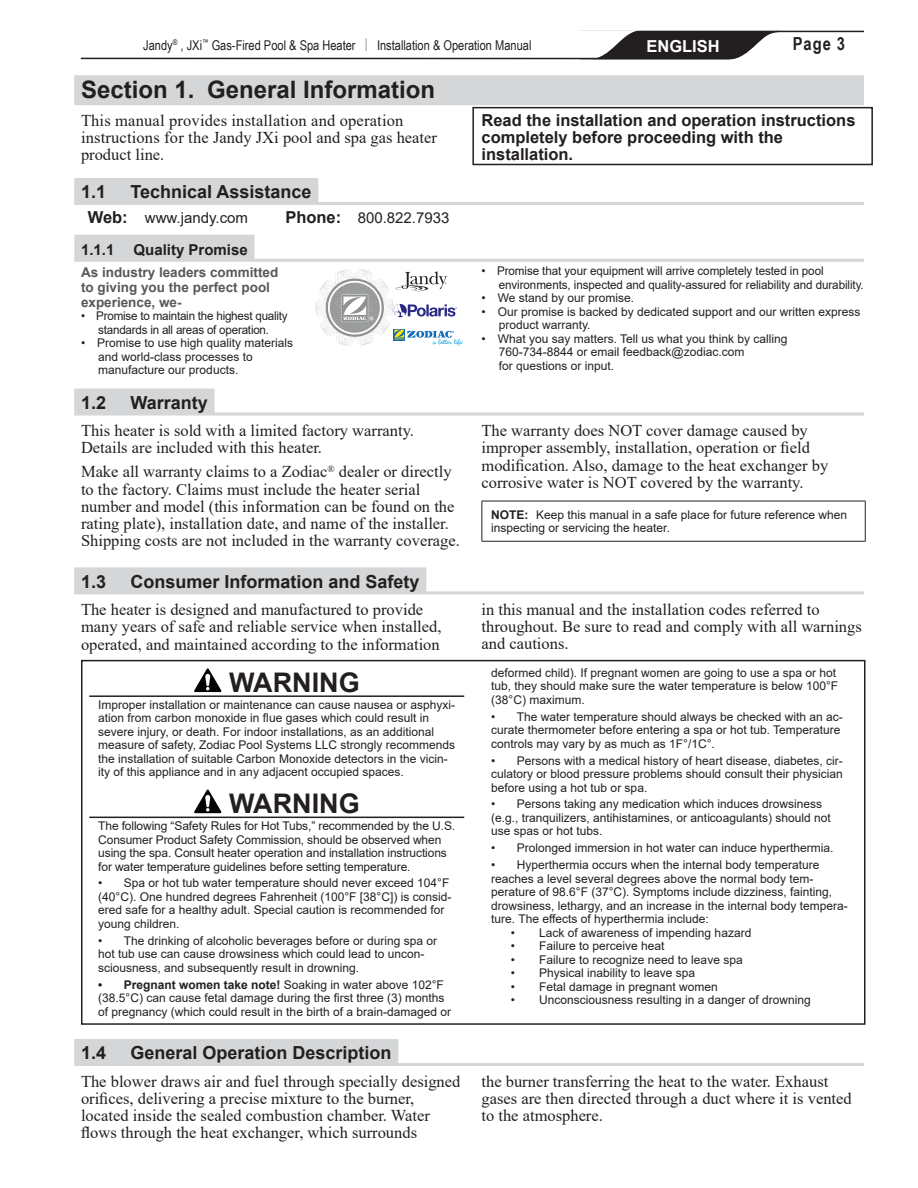
<style>
.page{position:relative;width:918px;height:1188px;background:#fff}
.page>*{position:absolute;margin:0;border:0;box-sizing:border-box;transform-origin:0 0}
.t1{font:700 27px "Arial";color:#231f20}
.t2{font:700 24px "Arial";color:#231f20}
.t3{font:700 18px "Arial";color:#231f20}
.t4{font:700 18px "Arial Narrow";color:#231f20}
.t5{font:16.5px/17.2px "Times New Roman";color:#231f20}
.t6{font:700 16.5px/17.2px "Arial";color:#231f20}
.t7{font:700 16.5px "Arial";color:#fff}
.t8{font:15px "Arial";color:#231f20}
.t9{font:700 15px "Arial";color:#231f20}
.t10{font:700 13.5px/15px "Arial";color:#57585a}
.t11{font:13.5px "Arial Narrow";color:#231f20}
.t12{font:12px/13.5px "Arial";color:#231f20}
.t13{font:12px/13.5px "Arial";letter-spacing:-.02em;color:#231f20;text-align:center}
.s1{color:#939598}
.s2{font-weight:700;font-size:16.5px}
.s3{font-weight:700}
</style>
<div class="page">
<svg style="left:80px;top:30px;width:784px;height:30px"></svg>
<div style="left:74px;top:75px;width:790px;height:30px;background:#d5d6d8"></div>
<hr style="left:74px;top:202px;width:790px;height:3px;background:#d5d6d8">
<div style="left:74px;top:178px;width:244px;height:25px;background:#d5d6d8"></div>
<hr style="left:74px;top:259px;width:790px;height:3px;background:#d5d6d8">
<div style="left:74px;top:235px;width:180px;height:25px;background:#d5d6d8"></div>
<hr style="left:74px;top:413px;width:790px;height:3px;background:#d5d6d8">
<div style="left:74px;top:389px;width:141px;height:25px;background:#d5d6d8"></div>
<hr style="left:482px;top:501px;width:384px;height:1px;background:#231f20">
<hr style="left:482px;top:501px;width:1px;height:40px;background:#231f20">
<hr style="left:865px;top:501px;width:1px;height:40px;background:#231f20">
<hr style="left:482px;top:541px;width:384px;height:1px;background:#231f20">
<hr style="left:74px;top:591px;width:790px;height:3px;background:#d5d6d8">
<div style="left:74px;top:567px;width:352px;height:26px;background:#d5d6d8"></div>
<hr style="left:74px;top:1063px;width:790px;height:3px;background:#d5d6d8">
<div style="left:74px;top:1039px;width:324px;height:26px;background:#d5d6d8"></div>
<hr style="left:89px;top:695px;width:375px;height:2px;background:#231f20">
<hr style="left:89px;top:817px;width:375px;height:1px;background:#231f20">
<svg style="left:194px;top:668px;width:28px;height:24px"></svg>
<svg style="left:194px;top:789px;width:28px;height:24px"></svg>
<div style="left:81px;top:660px;width:785px;height:365px;border:2px solid #231f20"></div>
<div style="left:472px;top:107px;width:401px;height:58px;border:2px solid #231f20"></div>
<img style="left:315px;top:269px;width:79px;height:77px">
<svg style="left:395px;top:272px;width:52px;height:20px"></svg>
<svg style="left:394px;top:304px;width:63px;height:13px"></svg>
<svg style="left:394px;top:330px;width:69px;height:16px"></svg>
<p class="t11" style="left:143px;top:35px;width:390px">Jandy<sup>®</sup> , JXi<sup>™</sup> Gas-Fired Pool &amp; Spa Heater <span class="s1">|</span> Installation &amp; Operation Manual</p>
<h3 class="t7" style="left:646px;top:34px;width:75px">ENGLISH</h3>
<h3 class="t4" style="left:793px;top:31px;width:54px">Page 3</h3>
<h2 class="t2" style="left:81px;top:73px;width:356px">Section 1. General Information</h2>
<h3 class="t5" style="left:81px;top:111px;width:358px">This manual provides installation and operation instructions for the Jandy JXi pool and spa gas heater product line.</h3>
<h3 class="t6" style="left:482px;top:112px;width:376px">Read the installation and operation instructions completely before proceeding with the installation.</h3>
<h3 class="t3" style="left:81px;top:179px;width:27px">1.1</h3>
<h3 class="t3" style="left:130px;top:179px;width:183px">Technical Assistance</h3>
<p class="t8" style="left:88px;top:207px;width:162px"><span class="s2">Web:</span> www.jandy.com</p>
<p class="t8" style="left:285px;top:207px;width:166px"><span class="s2">Phone:</span> 800.822.7933</p>
<p class="t9" style="left:81px;top:239px;width:35px">1.1.1</p>
<p class="t9" style="left:134px;top:239px;width:116px">Quality Promise</p>
<p class="t10" style="left:81px;top:265px;width:199px">As industry leaders committed to giving you the perfect pool experience, we-</p>
<p class="t13" style="left:81px;top:309px;width:208px">• Promise to maintain the highest quality standards in all areas of operation.</p>
<p class="t12" style="left:98px;top:336px;width:196px;text-indent:-17px">• Promise to use high quality materials and world-class processes to manufacture our products.</p>
<p class="t12" style="left:499px;top:264px;width:367px;text-indent:-17px">• Promise that your equipment will arrive completely tested in pool environments, inspected and quality-assured for reliability and durability.</p>
<p class="t12" style="left:482px;top:291px;width:154px">• We stand by our promise.</p>
<p class="t12" style="left:499px;top:305px;width:363px;text-indent:-17px">• Our promise is backed by dedicated support and our written express product warranty.</p>
<p class="t12" style="left:499px;top:332px;width:290px;text-indent:-17px">• What you say matters. Tell us what you think by calling<br>760-734-8844 or email feedback@zodiac.com<br>for questions or input.</p>
<h3 class="t3" style="left:81px;top:390px;width:27px">1.2</h3>
<h3 class="t3" style="left:130px;top:390px;width:79px">Warranty</h3>
<h3 class="t5" style="left:81px;top:421px;width:334px">This heater is sold with a limited factory warranty.<br>Details are included with this heater.</h3>
<p class="t5" style="left:81px;top:463px;width:380px">Make all warranty claims to a Zodiac<sup>®</sup> dealer or directly to the factory. Claims must include the heater serial number and model (this information can be found on the rating plate), installation date, and name of the installer.<br>Shipping costs are not included in the warranty coverage.</p>
<h3 class="t5" style="left:482px;top:421px;width:348px">The warranty does NOT cover damage caused by improper assembly, installation, operation or field modification. Also, damage to the heat exchanger by corrosive water is NOT covered by the warranty.</h3>
<p class="t12" style="left:491px;top:508px;width:357px"><span class="s3">NOTE:</span> Keep this manual in a safe place for future reference when inspecting or servicing the heater.</p>
<h3 class="t3" style="left:81px;top:569px;width:27px">1.3</h3>
<h3 class="t3" style="left:130px;top:569px;width:291px">Consumer Information and Safety</h3>
<h3 class="t5" style="left:81px;top:600px;width:362px">The heater is designed and manufactured to provide many years of safe and reliable service when installed, operated, and maintained according to the information</h3>
<h3 class="t5" style="left:482px;top:600px;width:382px">in this manual and the installation codes referred to throughout. Be sure to read and comply with all warnings and cautions.</h3>
<h1 class="t1" style="left:229px;top:664px;width:132px">WARNING</h1>
<p class="t12" style="left:98px;top:698px;width:358px">Improper installation or maintenance can cause nausea or asphyxi&shy;ation from carbon monoxide in flue gases which could result in severe injury, or death. For indoor installations, as an additional measure of safety, Zodiac Pool Systems LLC strongly recommends the installation of suitable Carbon Monoxide detectors in the vicin&shy;ity of this appliance and in any adjacent occupied spaces.</p>
<h1 class="t1" style="left:229px;top:785px;width:132px">WARNING</h1>
<p class="t12" style="left:98px;top:819px;width:359px">The following “Safety Rules for Hot Tubs,” recommended by the U.S.<br>Consumer Product Safety Commission, should be observed when using the spa. Consult heater operation and installation instructions for water temperature guidelines before setting temperature.</p>
<p class="t12" style="left:98px;top:876px;width:355px">• Spa or hot tub water temperature should never exceed 104°F (40°C). One hundred degrees Fahrenheit (100°F [38°C]) is consid&shy;ered safe for a healthy adult. Special caution is recommended for young children.</p>
<p class="t12" style="left:98px;top:934px;width:340px">• The drinking of alcoholic beverages before or during spa or hot tub use can cause drowsiness which could lead to uncon&shy;sciousness, and subsequently result in drowning.</p>
<p class="t12" style="left:98px;top:978px;width:354px"><span class="s3">• Pregnant women take note!</span> Soaking in water above 102°F (38.5°C) can cause fetal damage during the first three (3) months of pregnancy (which could result in the birth of a brain-damaged or</p>
<p class="t12" style="left:491px;top:666px;width:348px">deformed child). If pregnant women are going to use a spa or hot tub, they should make sure the water temperature is below 100°F (38°C) maximum.</p>
<p class="t12" style="left:491px;top:710px;width:353px">• The water temperature should always be checked with an ac&shy;curate thermometer before entering a spa or hot tub. Temperature controls may vary by as much as 1F°/1C°.</p>
<p class="t12" style="left:491px;top:754px;width:353px;text-align:justify">• Persons with a medical history of heart disease, diabetes, cir&shy;culatory or blood pressure problems should consult their physician before using a hot tub or spa.</p>
<p class="t12" style="left:491px;top:797px;width:341px">• Persons taking any medication which induces drowsiness (e.g., tranquilizers, antihistamines, or anticoagulants) should not use spas or hot tubs.</p>
<p class="t12" style="left:491px;top:841px;width:344px">• Prolonged immersion in hot water can induce hyperthermia.</p>
<p class="t12" style="left:491px;top:858px;width:358px">• Hyperthermia occurs when the internal body temperature reaches a level several degrees above the normal body tem&shy;perature of 98.6°F (37°C). Symptoms include dizziness, fainting, drowsiness, lethargy, and an increase in the internal body tempera&shy;ture. The effects of hyperthermia include:</p>
<p class="t12" style="left:511px;top:926px;width:242px">• Lack of awareness of impending hazard</p>
<p class="t12" style="left:511px;top:939px;width:155px">• Failure to perceive heat</p>
<p class="t12" style="left:511px;top:953px;width:233px">• Failure to recognize need to leave spa</p>
<p class="t12" style="left:511px;top:966px;width:186px">• Physical inability to leave spa</p>
<p class="t12" style="left:511px;top:980px;width:209px">• Fetal damage in pregnant women</p>
<p class="t12" style="left:511px;top:993px;width:301px">• Unconsciousness resulting in a danger of drowning</p>
<h3 class="t3" style="left:81px;top:1040px;width:27px">1.4</h3>
<h3 class="t3" style="left:130px;top:1040px;width:263px">General Operation Description</h3>
<h3 class="t5" style="left:81px;top:1072px;width:381px">The blower draws air and fuel through specially designed orifices, delivering a precise mixture to the burner, located inside the sealed combustion chamber. Water flows through the heat exchanger, which surrounds</h3>
<h3 class="t5" style="left:482px;top:1072px;width:372px">the burner transferring the heat to the water. Exhaust gases are then directed through a duct where it is vented to the atmosphere.</h3>
</div>
